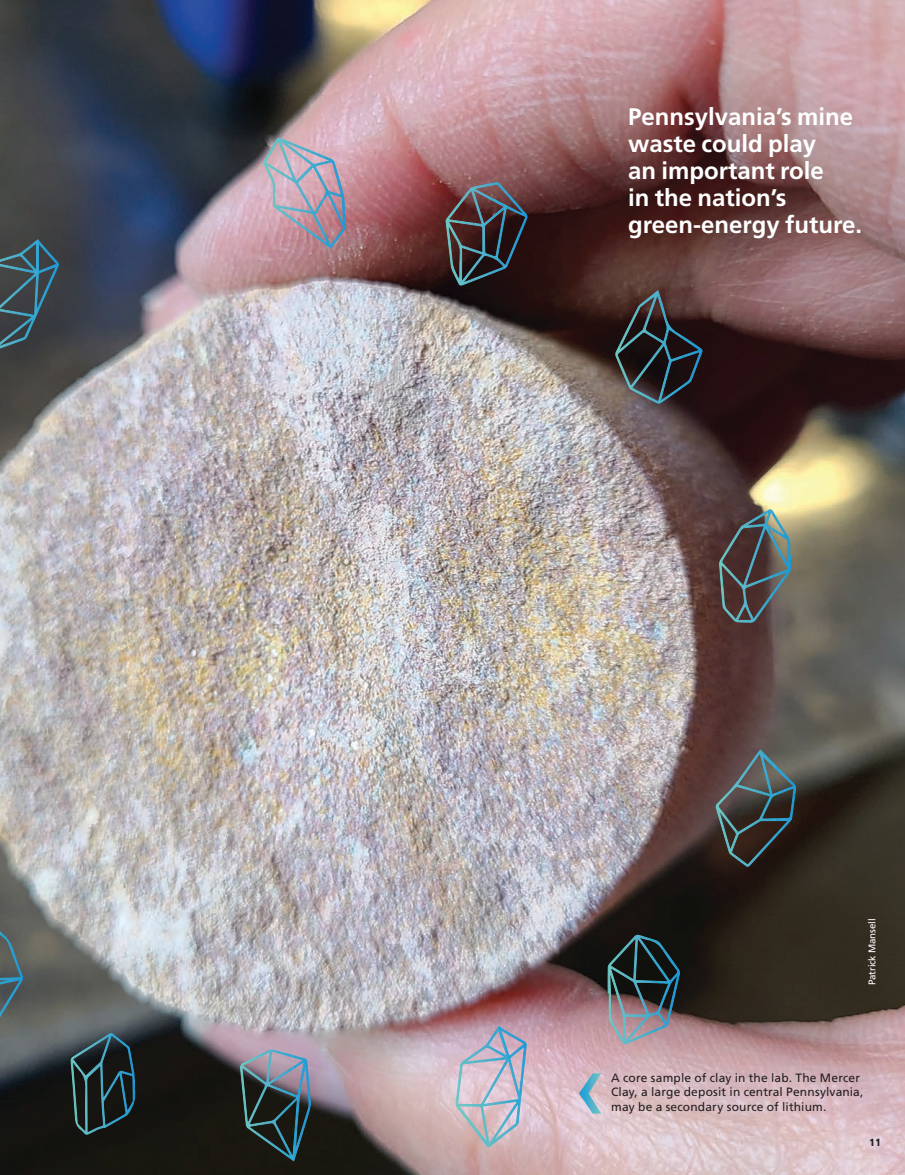
<style>
.page{position:relative;width:905px;height:1175px;background:#fff}
.page>*{position:absolute;margin:0;border:0;box-sizing:border-box;transform-origin:0 0}
.t1{font:700 24px/27px "Frutiger";color:#fff}
.t2{font:12px/14.4px "Frutiger";letter-spacing:.01em;color:#231f20}
.t3{font:900 condensed 10.5px "Frutiger";color:#231f20}
.t4{font:9.75px "Frutiger";letter-spacing:-.01em;color:#fff}
</style>
<div class="page">
<img style="left:0;top:0;width:904px;height:1174px">
<img style="left:240px;top:1049px;width:71px;height:112px">
<svg style="left:607px;top:934px;width:73px;height:169px;background:#7c767c"></svg>
<svg style="left:263px;top:137px;width:83px;height:112px;background:#b5a2b1"></svg>
<img style="left:445px;top:149px;width:83px;height:137px">
<svg style="left:0;top:239px;width:59px;height:113px;background:#3d5058"></svg>
<svg style="left:455px;top:1025px;width:71px;height:122px;background:#bdb8c6"></svg>
<svg style="left:0;top:921px;width:23px;height:122px;background:#576669"></svg>
<svg style="left:70px;top:989px;width:66px;height:149px;background:#364547"></svg>
<svg style="left:719px;top:478px;width:72px;height:144px;background:#68655f"></svg>
<svg style="left:615px;top:290px;width:88px;height:114px;background:#343235"></svg>
<svg style="left:715px;top:749px;width:81px;height:118px;background:#434645"></svg>
<svg style="left:579px;top:1073px;width:22px;height:40px"></svg>
<h1 class="t1" style="left:628px;top:103px;width:235px">Pennsylvania’s mine waste could play<br>an important role<br>in the nation’s green-energy future.</h1>
<p class="t4" style="left:866px;top:985px;width:68px;rotate:-90deg">Patrick Mansell</p>
<p class="t2" style="left:611px;top:1070px;width:254px">A core sample of clay in the lab. The Mercer<br>Clay, a large deposit in central Pennsylvania, may be a secondary source of lithium.</p>
<p class="t3" style="left:868px;top:1135px;width:13px">11</p>
</div>
